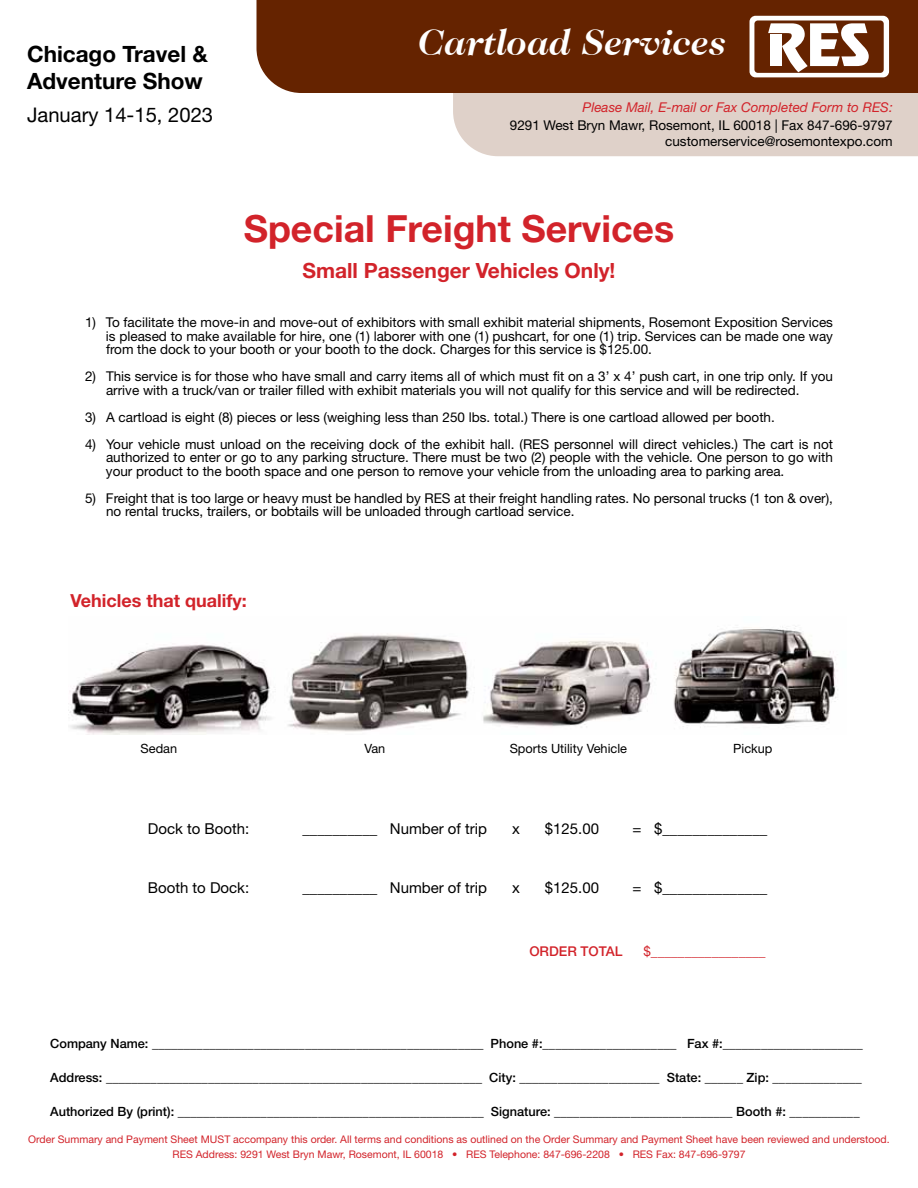
<style>
.page{position:relative;width:918px;height:1188px;background:#fff}
.page>*{position:absolute;margin:0;border:0;box-sizing:border-box;transform-origin:0 0}
.t1{font:700 37.5px "Helvetica Neue LT Std";color:#d2232a}
.t2{font:italic 700 37.35px "Caslon 224 IT Cby BT";color:#fff}
.t3{font:700 22.5px/27px "Helvetica Neue LT Std";color:#000}
.t4{font:700 21px "Helvetica Neue LT Std";color:#d2232a}
.t5{font:20.25px "Helvetica Neue LT Std";color:#000}
.t6{font:700 18px "Helvetica Neue LT Std";color:#d2232a}
.t7{font:15px "Helvetica Neue LT Std";color:#000}
.t8{font:13.5px/13.5px "Helvetica Neue LT Std";color:#000}
.t9{font:italic 13.5px "Helvetica Neue LT Std";color:#d2232a}
.t10{font:500 13.5px "Helvetica Neue LT Std";color:#d2232a}
.t11{font:500 12.75px "Helvetica Neue LT Std";color:#000}
.t12{font:12.75px "Helvetica Neue LT Std";color:#000}
.t13{font:10.5px/15.3px "Helvetica Neue LT Std";color:#d2232a;text-align:center}
.s1{font-weight:400}
</style>
<div class="page">
<img style="left:69px;top:626px;width:769px;height:109px">
<div style="left:256px;top:0;width:662px;height:93px;background:#652300"></div>
<svg style="left:453px;top:16px;width:465px;height:140px;background:#a6806c"></svg>
<div style="left:770px;top:34px;width:12px;height:32px;background:#fff"></div>
<h3 class="t3" style="left:27px;top:40px;width:182px">Chicago Travel &amp;<br>Adventure Show</h3>
<h3 class="t5" style="left:27px;top:102px;width:188px">January 14-15, 2023</h3>
<h2 class="t2" style="left:418px;top:19px;width:310px">Cartload Services</h2>
<p class="t9" style="left:583px;top:99px;width:312px">Please Mail, E-mail or Fax Completed Form to RES:</p>
<p class="t8" style="left:510px;top:118px;width:384px;line-height:15.6px;text-align:right">9291 West Bryn Mawr, Rosemont, IL 60018 | Fax 847-696-9797 customerservice@rosemontexpo.com</p>
<h1 class="t1" style="left:244px;top:205px;width:432px">Special Freight Services</h1>
<h3 class="t4" style="left:303px;top:257px;width:314px">Small Passenger Vehicles Only!</h3>
<p class="t8" style="left:85px;top:315px;width:13px">1)</p>
<p class="t8" style="left:85px;top:369px;width:13px">2)</p>
<p class="t8" style="left:85px;top:403px;width:13px;line-height:27px">3)<br>4)</p>
<p class="t8" style="left:85px;top:491px;width:13px">5)</p>
<p class="t8" style="left:106px;top:315px;width:729px;text-align:justify">To facilitate the move-in and move-out of exhibitors with small exhibit material shipments, Rosemont Exposition Services is pleased to make available for hire, one (1) laborer with one (1) pushcart, for one (1) trip. Services can be made one way from the dock to your booth or your booth to the dock. Charges for this service is $125.00.</p>
<p class="t8" style="left:106px;top:369px;width:729px">This service is for those who have small and carry items all of which must fit on a 3’ x 4’ push cart, in one trip only. If you arrive with a truck/van or trailer filled with exhibit materials you will not qualify for this service and will be redirected.</p>
<p class="t8" style="left:106px;top:403px;width:728px;line-height:27px">A cartload is eight (8) pieces or less (weighing less than 250 lbs. total.) There is one cartload allowed per booth.<br>Your vehicle must unload on the receiving dock of the exhibit hall. (RES personnel will direct vehicles.) The cart is not</p>
<p class="t8" style="left:106px;top:450px;width:729px">authorized to enter or go to any parking structure. There must be two (2) people with the vehicle. One person to go with your product to the booth space and one person to remove your vehicle from the unloading area to parking area.</p>
<p class="t8" style="left:106px;top:491px;width:729px">Freight that is too large or heavy must be handled by RES at their freight handling rates. No personal trucks (1 ton &amp; over), no rental trucks, trailers, or bobtails will be unloaded through cartload service.</p>
<h3 class="t6" style="left:70px;top:589px;width:178px">Vehicles that qualify:</h3>
<p class="t12" style="left:141px;top:740px;width:38px">Sedan</p>
<p class="t12" style="left:364px;top:740px;width:23px">Van</p>
<p class="t12" style="left:510px;top:740px;width:119px">Sports Utility Vehicle</p>
<p class="t12" style="left:733px;top:740px;width:41px">Pickup</p>
<p class="t7" style="left:148px;top:820px;width:103px">Dock to Booth:</p>
<p class="t7" style="left:302px;top:820px;width:186px">__________ Number of trip</p>
<p class="t7" style="left:512px;top:820px;width:9px">x</p>
<p class="t7" style="left:545px;top:820px;width:56px">$125.00</p>
<p class="t7" style="left:632px;top:820px;width:136px">= $______________</p>
<p class="t7" style="left:148px;top:879px;width:103px">Booth to Dock:</p>
<p class="t7" style="left:302px;top:879px;width:186px">__________ Number of trip</p>
<p class="t7" style="left:512px;top:879px;width:9px">x</p>
<p class="t7" style="left:545px;top:879px;width:56px">$125.00</p>
<p class="t7" style="left:632px;top:879px;width:136px">= $______________</p>
<p class="t10" style="left:529px;top:943px;width:95px">ORDER TOTAL</p>
<p class="t10" style="left:643px;top:943px;width:124px"><span class="s1">$</span>_________________</p>
<p class="t11" style="left:50px;top:1036px;width:814px">Company Name: ____________________________________________________ Phone #:_____________________ Fax #:______________________</p>
<p class="t11" style="left:50px;top:1070px;width:813px">Address: ___________________________________________________________ City: ______________________ State: ______ Zip: ______________</p>
<p class="t11" style="left:50px;top:1103px;width:811px">Authorized By (print): ________________________________________________ Signature: ____________________________ Booth #: ___________</p>
<p class="t13" style="left:28px;top:1131px;width:863px">Order Summary and Payment Sheet MUST accompany this order. All terms and conditions as outlined on the Order Summary and Payment Sheet have been reviewed and understood.<br>RES Address: 9291 West Bryn Mawr, Rosemont, IL 60018 • RES Telephone: 847-696-2208 • RES Fax: 847-696-9797</p>
</div>
